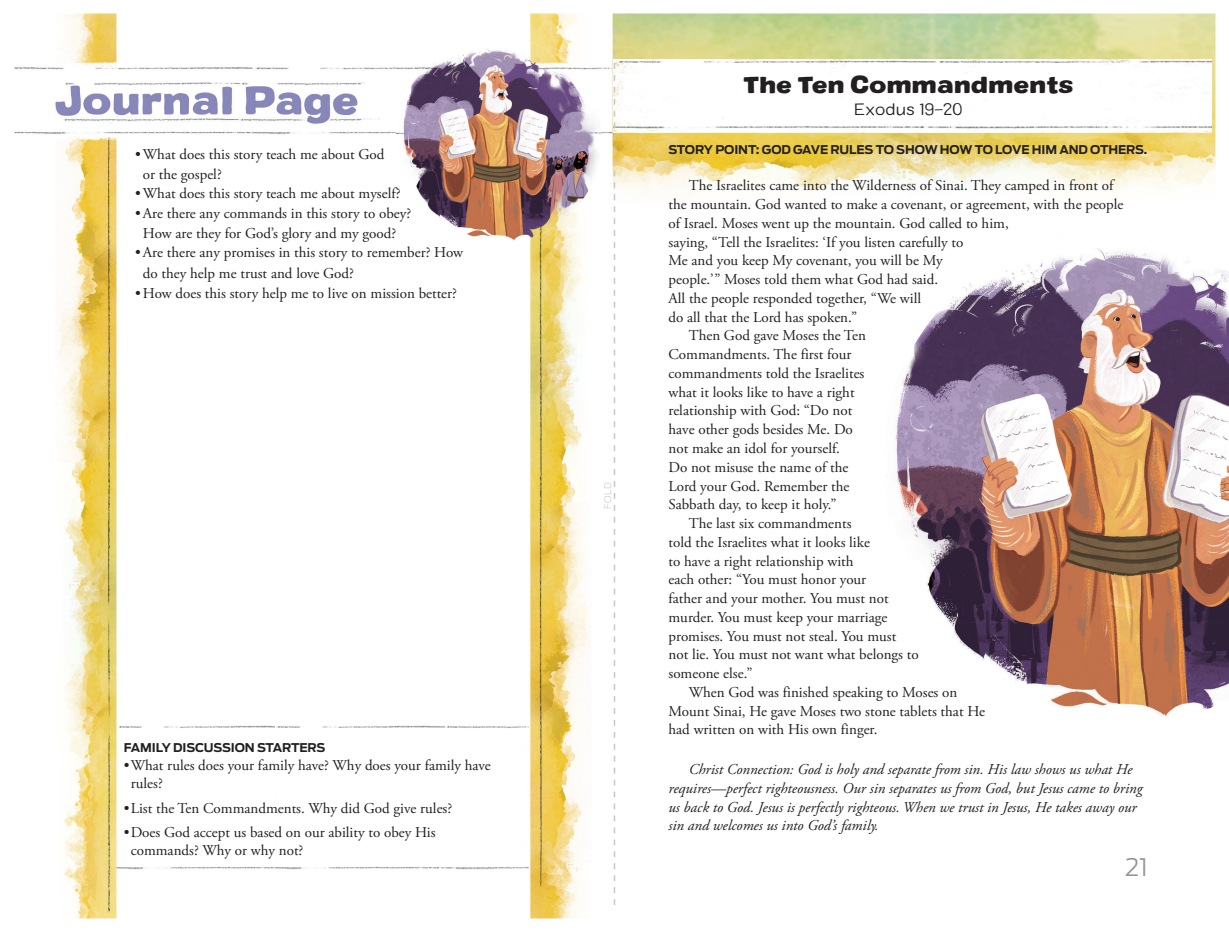
<style>
.page{position:relative;width:1229px;height:932px;background:#fff}
.page>*{position:absolute;margin:0;border:0;box-sizing:border-box;transform-origin:0 0}
.t1{font:300 24px "Antenna";color:#939598}
.t2{font:900 expanded 22.5px "Colby";letter-spacing:-.01em;color:#231f20}
.t3{font:300 expanded 16.5px "Colby";letter-spacing:.01em;color:#231f20}
.t4{font:15px/19.5px "Adobe Garamond Pro";color:#231f20}
.t5{font:italic 15px/18.8px "Adobe Garamond Pro";color:#231f20}
.t6{font:700 12px "Antenna";letter-spacing:-.01em;color:#231f20}
.t7{font:200 9px "Antenna";color:#bcbdc0}
</style>
<div class="page">
<img style="left:612px;top:14px;width:603px;height:210px">
<img style="left:615px;top:59px;width:596px;height:73px">
<img style="left:15px;top:14px;width:597px;height:904px">
<img style="left:395px;top:37px;width:155px;height:206px">
<img style="left:550px;top:51px;width:51px;height:178px">
<img style="left:929px;top:248px;width:299px;height:424px">
<img style="left:895px;top:323px;width:34px;height:268px">
<img style="left:1007px;top:672px;width:221px;height:45px">
<img style="left:1105px;top:223px;width:46px;height:1px">
<svg style="left:614px;top:27px;width:1px;height:877px"></svg>
<p class="t4" style="left:143px;top:145px;width:243px;text-indent:-8px">• What does this story teach me about God or the gospel?</p>
<p class="t4" style="left:135px;top:184px;width:267px">• What does this story teach me about myself?</p>
<p class="t4" style="left:135px;top:204px;width:278px;text-align:center">• Are there any commands in this story to obey?<br>How are they for God’s glory and my good?</p>
<p class="t4" style="left:143px;top:242px;width:322px;line-height:21px;text-indent:-8px">• Are there any promises in this story to remember? How do they help me trust and love God?</p>
<p class="t4" style="left:135px;top:283px;width:323px">• How does this story help me to live on mission better?</p>
<p class="t6" style="left:124px;top:740px;width:203px">FAMILY DISCUSSION STARTERS</p>
<p class="t4" style="left:131px;top:756px;width:362px;line-height:18px;text-indent:-7px">• What rules does your family have? Why does your family have rules?</p>
<p class="t4" style="left:124px;top:798px;width:330px">• List the Ten Commandments. Why did God give rules?</p>
<p class="t4" style="left:131px;top:824px;width:306px;line-height:18px;text-indent:-7px">• Does God accept us based on our ability to obey His commands? Why or why not?</p>
<p class="t7" style="left:602px;top:509px;width:29px;rotate:-90deg">FOLD</p>
<h2 class="t2" style="left:743px;top:69px;width:332px">The Ten Commandments</h2>
<p class="t3" style="left:854px;top:99px;width:110px">Exodus 19–20</p>
<p class="t6" style="left:668px;top:142px;width:480px">STORY POINT: GOD GAVE RULES TO SHOW HOW TO LOVE HIM AND OTHERS.</p>
<p class="t4" style="left:688px;top:176px;width:426px">The Israelites came into the Wilderness of Sinai. They camped in front of</p>
<p class="t4" style="left:668px;top:195px;width:456px">the mountain. God wanted to make a covenant, or agreement, with the people</p>
<p class="t4" style="left:668px;top:214px;width:342px">of Israel. Moses went up the mountain. God called to him,</p>
<p class="t4" style="left:668px;top:233px;width:296px">saying, “Tell the Israelites: ‘If you listen carefully to</p>
<p class="t4" style="left:668px;top:251px;width:275px">Me and you keep My covenant, you will be My</p>
<p class="t4" style="left:668px;top:270px;width:271px">people.’ ” Moses told them what God had said.</p>
<p class="t4" style="left:668px;top:289px;width:254px">All the people responded together, “We will</p>
<p class="t4" style="left:668px;top:308px;width:190px">do all that the Lord has spoken.”</p>
<p class="t4" style="left:688px;top:326px;width:179px">Then God gave Moses the Ten</p>
<p class="t4" style="left:668px;top:345px;width:184px">Commandments. The first four</p>
<p class="t4" style="left:668px;top:364px;width:197px">commandments told the Israelites</p>
<p class="t4" style="left:668px;top:383px;width:188px">what it looks like to have a right</p>
<p class="t4" style="left:668px;top:401px;width:185px">relationship with God: “Do not</p>
<p class="t4" style="left:668px;top:420px;width:186px">have other gods besides Me. Do</p>
<p class="t4" style="left:668px;top:439px;width:173px">not make an idol for yourself.</p>
<p class="t4" style="left:668px;top:458px;width:181px">Do not misuse the name of the</p>
<p class="t4" style="left:668px;top:476px;width:182px">Lord your God. Remember the</p>
<p class="t4" style="left:668px;top:495px;width:170px">Sabbath day, to keep it holy.”</p>
<p class="t4" style="left:688px;top:514px;width:164px">The last six commandments</p>
<p class="t4" style="left:668px;top:533px;width:203px">told the Israelites what it looks like</p>
<p class="t4" style="left:668px;top:551px;width:186px">to have a right relationship with</p>
<p class="t4" style="left:668px;top:570px;width:199px">each other: “You must honor your</p>
<p class="t4" style="left:668px;top:589px;width:222px">father and your mother. You must not</p>
<p class="t4" style="left:668px;top:608px;width:220px">murder. You must keep your marriage</p>
<p class="t4" style="left:668px;top:626px;width:229px">promises. You must not steal. You must</p>
<p class="t4" style="left:668px;top:645px;width:252px">not lie. You must not want what belongs to</p>
<p class="t4" style="left:668px;top:664px;width:86px">someone else.”</p>
<p class="t4" style="left:688px;top:683px;width:270px">When God was finished speaking to Moses on</p>
<p class="t4" style="left:668px;top:701px;width:318px">Mount Sinai, He gave Moses two stone tablets that He</p>
<p class="t4" style="left:668px;top:720px;width:210px">had written on with His own finger.</p>
<p class="t5" style="left:668px;top:760px;width:475px;text-indent:20px">Christ Connection: God is holy and separate from sin. His law shows us what He requires—perfect righteousness. Our sin separates us from God, but Jesus came to bring us back to God. Jesus is perfectly righteous. When we trust in Jesus, He takes away our sin and welcomes us into God’s family.</p>
<h1 class="t1" style="left:1125px;top:853px;width:25px">21</h1>
</div>
